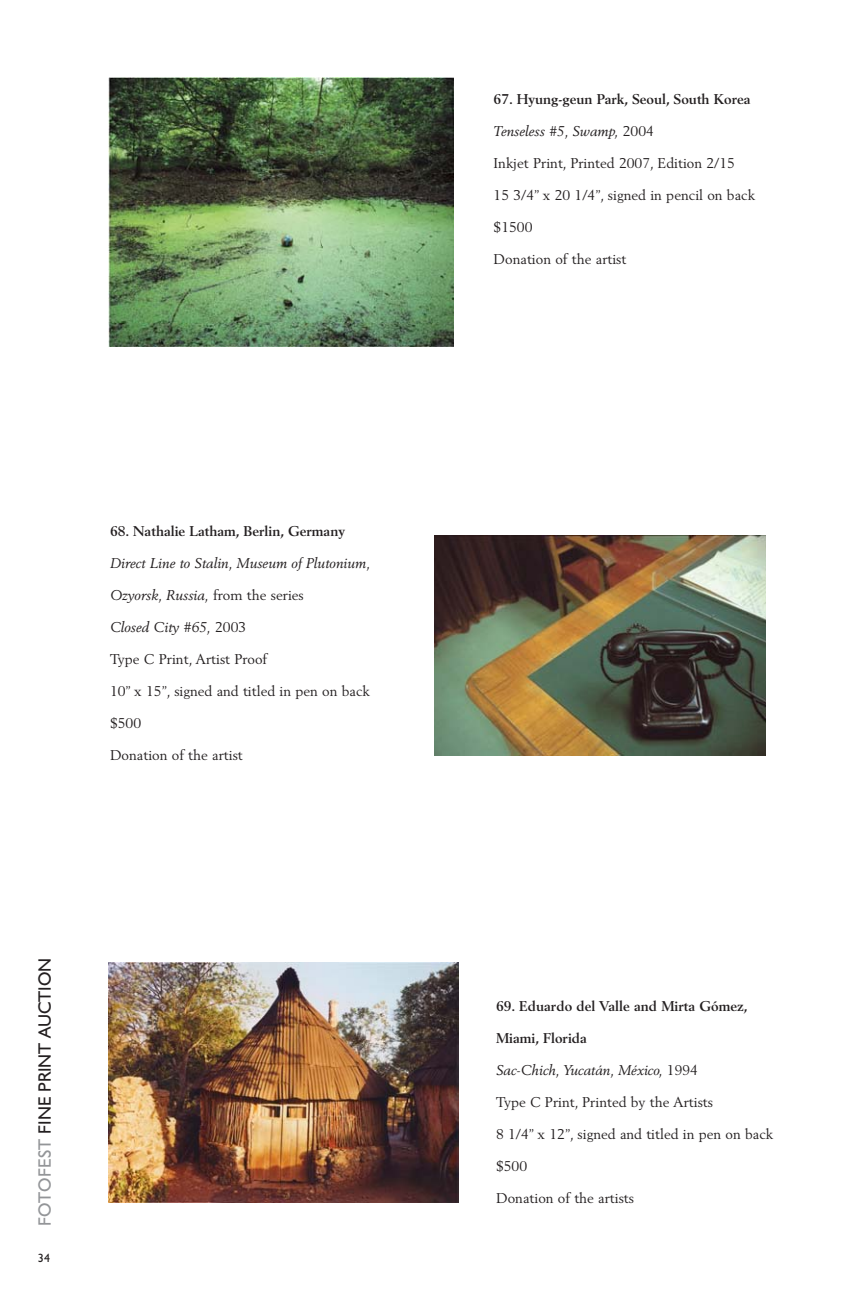
<style>
.page{position:relative;width:864px;height:1296px;background:#fff}
.page>*{position:absolute;margin:0;border:0;box-sizing:border-box;transform-origin:0 0}
.t1{font:18px "Humanist 521 BT";color:#231f20}
.t2{font:14px "Berling";color:#231f20}
.t3{font:italic 14px "Berling";color:#231f20}
.t4{font:700 14px "Berling";color:#231f20}
.t5{font:12px "Humanist 521 BT";color:#231f20}
.s1{font-style:normal}
.s2{color:#939598}
</style>
<div class="page">
<img style="left:108px;top:963px;width:351px;height:239px">
<img style="left:108px;top:78px;width:346px;height:269px">
<img style="left:434px;top:535px;width:331px;height:221px">
<p class="t4" style="left:110px;top:525px;width:237px">68. Nathalie Latham, Berlin, Germany</p>
<p class="t3" style="left:110px;top:556px;width:262px">Direct Line to Stalin, Museum of Plutonium,</p>
<p class="t3" style="left:110px;top:588px;width:195px">Ozyorsk, Russia, <span class="s1">from the series</span></p>
<p class="t3" style="left:110px;top:620px;width:138px">Closed City #65, <span class="s1">2003</span></p>
<p class="t2" style="left:110px;top:652px;width:159px">Type C Print, Artist Proof</p>
<p class="t2" style="left:110px;top:684px;width:261px">10” x 15”, signed and titled in pen on back</p>
<p class="t2" style="left:110px;top:716px;width:33px">$500</p>
<p class="t2" style="left:110px;top:748px;width:134px">Donation of the artist</p>
<p class="t1" style="left:38px;top:1226px;width:270px;rotate:-90deg"><span class="s2">FOTOFEST</span> FINE PRINT AUCTION</p>
<p class="t5" style="left:38px;top:1254px;width:14px">34</p>
<p class="t4" style="left:494px;top:93px;width:259px">67. Hyung-geun Park, Seoul, South Korea</p>
<p class="t3" style="left:494px;top:125px;width:162px">Tenseless #5, Swamp, <span class="s1">2004</span></p>
<p class="t2" style="left:494px;top:157px;width:243px">Inkjet Print, Printed 2007, Edition 2/15</p>
<p class="t2" style="left:494px;top:189px;width:263px">15 3/4” x 20 1/4”, signed in pencil on back</p>
<p class="t2" style="left:494px;top:221px;width:40px">$1500</p>
<p class="t2" style="left:494px;top:253px;width:134px">Donation of the artist</p>
<p class="t4" style="left:496px;top:1000px;width:253px">69. Eduardo del Valle and Mirta Gómez,</p>
<p class="t4" style="left:496px;top:1032px;width:92px">Miami, Florida</p>
<p class="t3" style="left:496px;top:1064px;width:203px">Sac-Chich, Yucatán, México, <span class="s1">1994</span></p>
<p class="t2" style="left:496px;top:1096px;width:218px">Type C Print, Printed by the Artists</p>
<p class="t2" style="left:496px;top:1128px;width:279px">8 1/4” x 12”, signed and titled in pen on back</p>
<p class="t2" style="left:496px;top:1160px;width:33px">$500</p>
<p class="t2" style="left:496px;top:1192px;width:139px">Donation of the artists</p>
</div>
